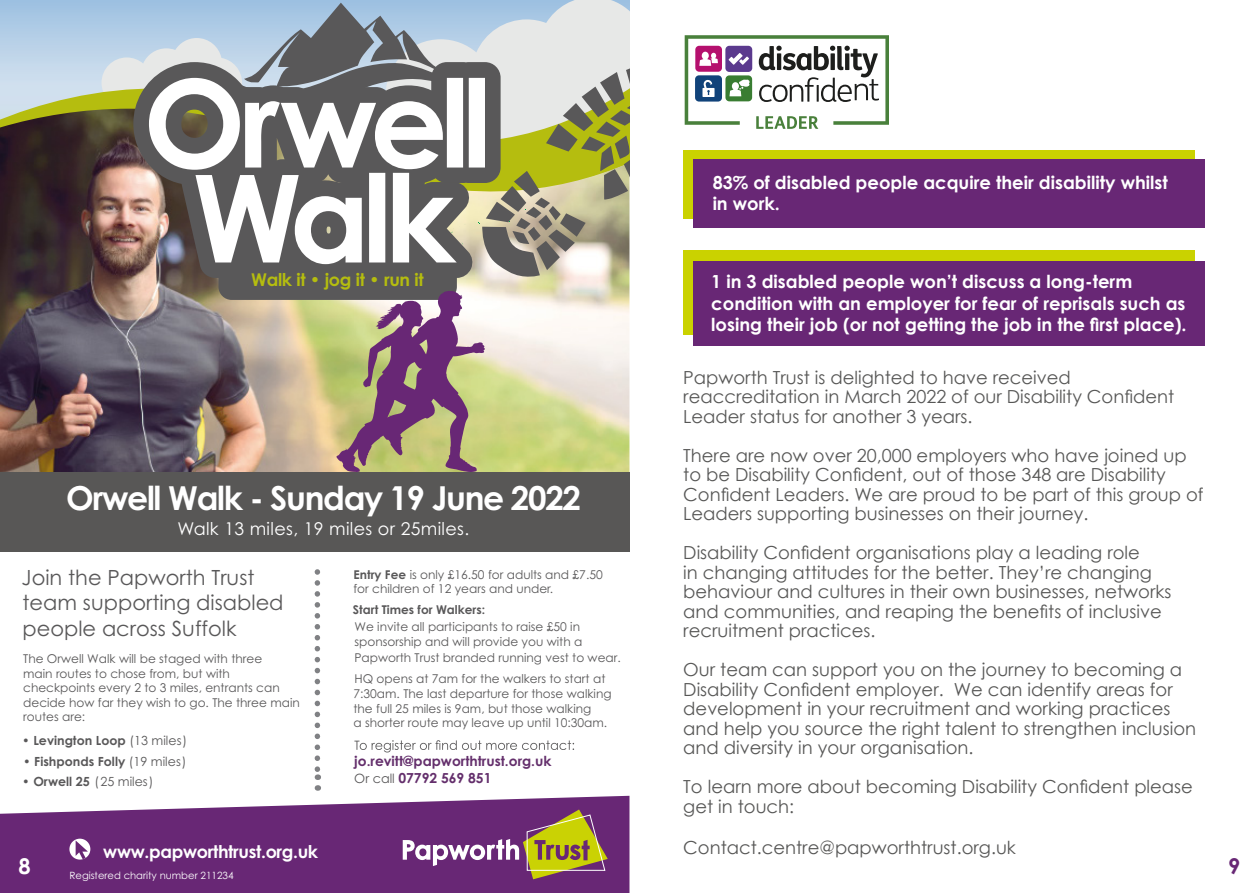
<style>
.page{position:relative;width:1259px;height:893px;background:#fff}
.page>*{position:absolute;margin:0;border:0;box-sizing:border-box;transform-origin:0 0}
.t1{font:700 33px "Century Gothic";letter-spacing:-.04em;color:#fff}
.t2{font:700 21.75px "Century Gothic";color:#fff}
.t3{font:700 21.75px "Century Gothic";color:#682775}
.t4{font:20.85px/25.3px "Century Gothic";color:#595859}
.t5{font:18px/19.5px "Century Gothic";color:#575756}
.t6{font:700 18px/21.6px "Century Gothic";color:#fff}
.t7{font:17.55px "Century Gothic";letter-spacing:.02em;color:#fff}
.t8{font:700 17.55px "Century Gothic";letter-spacing:-.02em;color:#fff}
.t9{font:700 17.55px "Century Gothic";letter-spacing:-.02em;color:#b5bd0f}
.t10{font:700 13.8px/16.6px "Century Gothic";color:#642f6c}
.t11{font:700 12.6px "Century Gothic";color:#595859}
.t12{font:12.6px "Century Gothic";color:#595859}
.t13{font:12.15px/14.5px "Century Gothic";color:#595859}
.t14{font:700 12.15px "Century Gothic";color:#595859}
.t15{font:10.05px "Century Gothic";color:#fff}
.s1{font-weight:700}
.s2{font-weight:400}
.s3{font-weight:400;font-size:12.75px;color:#595859}
</style>
<div class="page">
<svg style="left:0;top:796px;width:629px;height:97px;background:#7a4085"></svg>
<img style="left:0;top:109px;width:629px;height:363px">
<div style="left:0;top:472px;width:629px;height:80px;background:#585756"></div>
<div style="left:218px;top:259px;width:239px;height:41px;background:#595859;border-radius:13px"></div>
<svg style="left:18px;top:0;width:611px;height:280px"></svg>
<svg style="left:336px;top:291px;width:149px;height:181px;background:#a38c83"></svg>
<svg style="left:69px;top:839px;width:21px;height:21px"></svg>
<svg style="left:76px;top:841px;width:12px;height:18px"></svg>
<svg style="left:403px;top:809px;width:205px;height:70px;background:#895c6c"></svg>
<svg style="left:315px;top:572px;width:5px;height:219px"></svg>
<svg style="left:354px;top:740px;width:220px;height:12px"></svg>
<svg style="left:684px;top:35px;width:205px;height:94px"></svg>
<div style="left:683px;top:151px;width:512px;height:68px;background:#cad200"></div>
<div style="left:683px;top:250px;width:512px;height:85px;background:#cad200"></div>
<div style="left:693px;top:160px;width:511px;height:68px;background:#682775"></div>
<div style="left:693px;top:261px;width:512px;height:85px;background:#682775"></div>
<p class="t9" style="left:251px;top:267px;width:174px">Walk it • jog it • run it</p>
<p class="t6" style="left:712px;top:171px;width:457px">83% of disabled people acquire their disability whilst in work.</p>
<p class="t6" style="left:711px;top:270px;width:477px">1 in 3 disabled people won’t discuss a long-term condition with an employer for fear of reprisals such as losing their job (or not getting the job in the first place).</p>
<p class="t5" style="left:683px;top:367px;width:492px">Papworth Trust is delighted to have received reaccreditation in March 2022 of our Disability Confident<br>Leader status for another 3 years.</p>
<p class="t5" style="left:683px;top:445px;width:522px">There are now over 20,000 employers who have joined up to be Disability Confident, out of those 348 are Disability Confident Leaders. We are proud to be part of this group of Leaders supporting businesses on their journey.</p>
<p class="t5" style="left:683px;top:543px;width:490px">Disability Confident organisations play a leading role<br>in changing attitudes for the better. They’re changing behaviour and cultures in their own businesses, networks and communities, and reaping the benefits of inclusive recruitment practices.</p>
<p class="t5" style="left:683px;top:659px;width:514px">Our team can support you on the journey to becoming a Disability Confident employer. We can identify areas for development in your recruitment and working practices and help you source the right talent to strengthen inclusion and diversity in your organisation.</p>
<p class="t5" style="left:683px;top:776px;width:511px">To learn more about becoming Disability Confident please get in touch:</p>
<p class="t5" style="left:683px;top:837px;width:334px">Contact.centre@papworthtrust.org.uk</p>
<h1 class="t1" style="left:66px;top:473px;width:516px">Orwell Walk - Sunday 19 June 2022</h1>
<p class="t7" style="left:177px;top:516px;width:293px">Walk 13 miles, 19 miles or 25miles.</p>
<p class="t4" style="left:22px;top:564px;width:263px">Join the Papworth Trust team supporting disabled people across Suffolk</p>
<p class="t13" style="left:353px;top:567px;width:251px"><span class="s1">Entry Fee</span> is only £16.50 for adults and £7.50 for children of 12 years and under.</p>
<p class="t14" style="left:353px;top:601px;width:134px">Start Times for Walkers:</p>
<p class="t13" style="left:354px;top:619px;width:229px">We invite all participants to raise £50 in sponsorship and will provide you with a</p>
<p class="t13" style="left:23px;top:651px;width:240px">The Orwell Walk will be staged with three</p>
<p class="t13" style="left:354px;top:651px;width:268px">Papworth Trust branded running vest to wear.</p>
<p class="t13" style="left:23px;top:666px;width:278px">main routes to chose from, but with checkpoints every 2 to 3 miles, entrants can decide how far they wish to go. The three main routes are:</p>
<p class="t11" style="left:22px;top:731px;width:166px">• Levington Loop <span class="s2">(13 miles)</span></p>
<p class="t11" style="left:22px;top:771px;width:133px">• Orwell 25 <span class="s2">25 miles)</span></p>
<p class="t13" style="left:353px;top:671px;width:260px">HQ opens at 7am for the walkers to start at 7:30am. The last departure for those walking the full 25 miles is 9am, but those walking<br>a shorter route may leave up until 10:30am.</p>
<p class="t10" style="left:354px;top:752px;width:199px">jo.revitt@papworthtrust.org.uk<br><span class="s3">Or call</span> 07792 569 851</p>
<p class="t11" style="left:23px;top:751px;width:165px">• Fishponds Folly <span class="s2">(19 miles)</span></p>
<p class="t12" style="left:99px;top:792px;width:6px;rotate:-180deg">)</p>
<p class="t8" style="left:103px;top:838px;width:216px">www.papworthtrust.org.uk</p>
<p class="t15" style="left:69px;top:868px;width:166px">Registered charity number 211234</p>
<p class="t2" style="left:19px;top:850px;width:14px">8</p>
<p class="t3" style="left:1228px;top:850px;width:14px">9</p>
</div>
